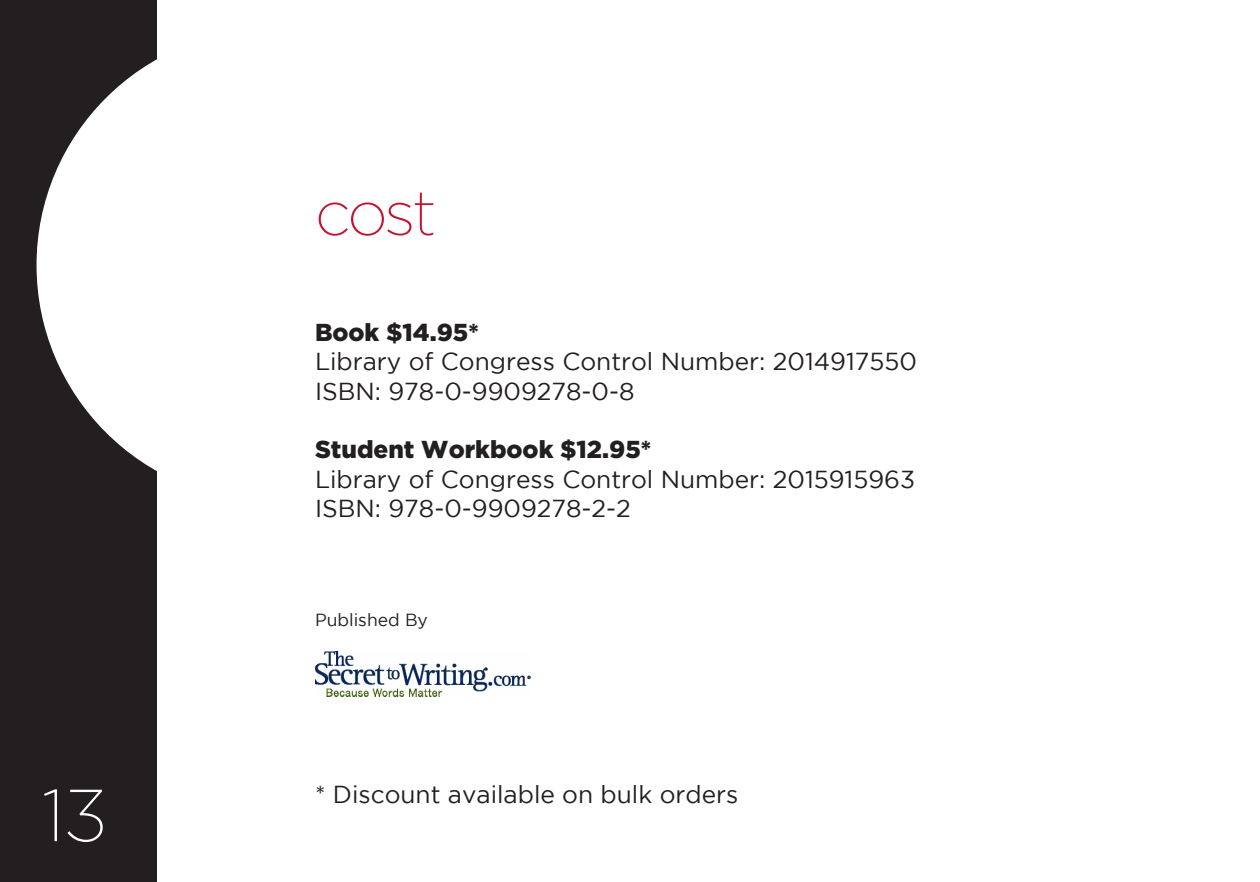
<style>
.page{position:relative;width:1260px;height:882px;background:#fff}
.page>*{position:absolute;margin:0;border:0;box-sizing:border-box;transform-origin:0 0}
.t1{font:200 73.5px "Gotham";color:#fff}
.quote{font:200 63px "Gotham";color:#c51230}
.body{font:24.5px "Gotham";color:#231f20}
.body-2{font:900 24.5px "Gotham";color:#231f20}
.body-3{font:17.5px "Gotham";color:#231f20}
</style>
<div class="page">
<div style="left:0;top:0;width:157px;height:882px;background:#231f20"></div>
<div style="left:37px;top:29px;width:472px;height:472px;background:#fff;border-radius:50%"></div>
<img style="left:315px;top:651px;width:215px;height:46px">
<p class="t1" style="left:42px;top:776px;width:67px">13</p>
<p class="quote" style="left:315px;top:179px;width:123px">cost</p>
<p class="body-2" style="left:315px;top:318px;width:165px">Book $14.95*</p>
<p class="body" style="left:315px;top:348px;width:603px">Library of Congress Control Number: 2014917550</p>
<p class="body" style="left:315px;top:377px;width:321px">ISBN: 978-0-9909278-0-8</p>
<p class="body-2" style="left:315px;top:436px;width:338px">Student Workbook $12.95*</p>
<p class="body" style="left:315px;top:466px;width:602px">Library of Congress Control Number: 2015915963</p>
<p class="body" style="left:315px;top:495px;width:317px">ISBN: 978-0-9909278-2-2</p>
<p class="body-3" style="left:315px;top:611px;width:114px">Published By</p>
<p class="body" style="left:315px;top:781px;width:425px">* Discount available on bulk orders</p>
</div>
